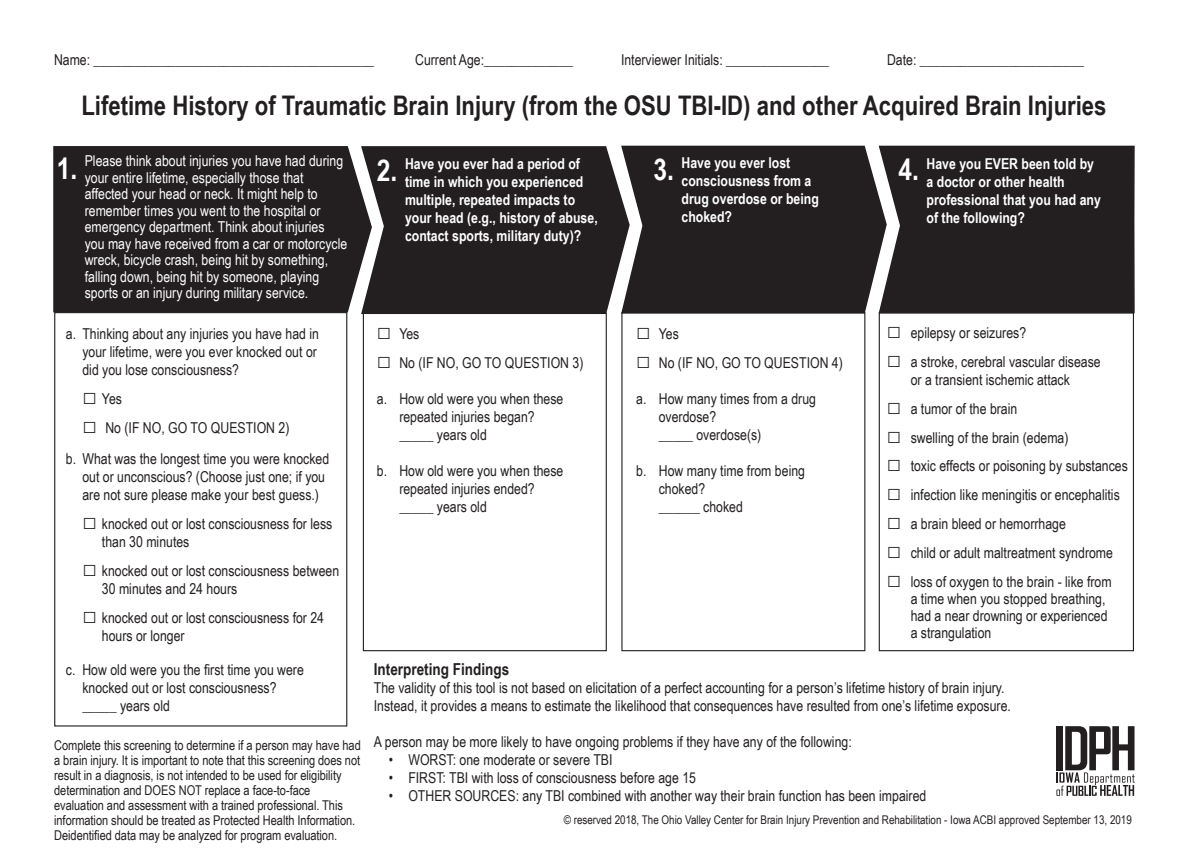
<style>
.page{position:relative;width:1188px;height:864px;background:#fff}
.page>*{position:absolute;margin:0;border:0;box-sizing:border-box;transform-origin:0 0}
.t1{font:700 30px "Arial Narrow";color:#fff}
.t2{font:700 27px "Arial Narrow";color:#231f20}
.t3{font:700 16.5px "Arial Narrow";color:#231f20}
.t4{font:15px/18px "Arial Narrow";color:#231f20}
.t5{font:15px/16.5px "Arial Narrow";color:#fff}
.t6{font:700 15px/18px "Arial Narrow";color:#fff}
.t7{font:13.5px/15px "Arial Narrow";letter-spacing:-.005em;color:#231f20}
.t8{font:12px "Arial Narrow";color:#231f20}
.s1{font-size:24px}
</style>
<div class="page">
<div style="left:888px;top:145px;width:247px;height:169px;background:#231f20"></div>
<div style="left:630px;top:145px;width:258px;height:169px;background:#231f20"></div>
<div style="left:53px;top:146px;width:307px;height:167px;background:#231f20"></div>
<svg style="left:1056px;top:726px;width:79px;height:70px"></svg>
<div style="left:54px;top:312px;width:293px;height:415px;border:1px solid #231f20"></div>
<div style="left:621px;top:312px;width:244px;height:339px;border:1px solid #231f20"></div>
<div style="left:879px;top:312px;width:255px;height:339px;border:1px solid #231f20"></div>
<svg style="left:360px;top:145px;width:270px;height:170px;background:#343132"></svg>
<div style="left:363px;top:313px;width:244px;height:338px;border:1px solid #231f20"></div>
<p class="t4" style="left:54px;top:50px;width:322px">Name: _________________________________________</p>
<p class="t4" style="left:415px;top:50px;width:160px">Current Age:_____________</p>
<p class="t4" style="left:621px;top:50px;width:209px">Interviewer Initials: _______________</p>
<p class="t4" style="left:887px;top:50px;width:198px">Date: ________________________</p>
<p class="t2" style="left:81px;top:85px;width:1027px">Lifetime History of Traumatic Brain Injury (from the OSU TBI-ID) and other Acquired Brain Injuries</p>
<p class="t5" style="left:85px;top:152px;width:264px">Please think about injuries you have had during your entire lifetime, especially those that affected your head or neck. It might help to remember times you went to the hospital or emergency department. Think about injuries you may have received from a car or motorcycle wreck, bicycle crash, being hit by something, falling down, being hit by someone, playing sports or an injury during military service.</p>
<p class="t6" style="left:682px;top:153px;width:139px">Have you ever lost consciousness from a drug overdose or being choked?</p>
<p class="t6" style="left:927px;top:154px;width:176px">Have you EVER been told by a doctor or other health professional that you had any of the following?</p>
<p class="t1" style="left:377px;top:148px;width:22px">2.</p>
<p class="t6" style="left:405px;top:154px;width:194px">Have you ever had a period of time in which you experienced multiple, repeated impacts to your head (e.g., history of abuse, contact sports, military duty)?</p>
<p class="t1" style="left:57px;top:146px;width:22px">1.</p>
<p class="t1" style="left:653px;top:147px;width:22px">3.</p>
<p class="t1" style="left:898px;top:147px;width:22px">4.</p>
<p class="t4" style="left:82px;top:325px;width:238px;text-indent:-16px">a. Thinking about any injuries you have had in your lifetime, were you ever knocked out or did you lose consciousness?</p>
<p class="t4" style="left:82px;top:389px;width:41px"><span class="s1">□</span> Yes</p>
<p class="t4" style="left:82px;top:418px;width:209px"><span class="s1">□</span> No (IF NO, GO TO QUESTION 2)</p>
<p class="t4" style="left:82px;top:450px;width:248px;text-indent:-16px">b. What was the longest time you were knocked out or unconscious? (Choose just one; if you are not sure please make your best guess.)</p>
<p class="t4" style="left:102px;top:514px;width:232px;text-indent:-20px"><span class="s1">□</span> knocked out or lost consciousness for less than 30 minutes</p>
<p class="t4" style="left:102px;top:561px;width:239px;text-indent:-20px"><span class="s1">□</span> knocked out or lost consciousness between<br>30 minutes and 24 hours</p>
<p class="t4" style="left:102px;top:608px;width:224px;text-indent:-20px"><span class="s1">□</span> knocked out or lost consciousness for 24 hours or longer</p>
<p class="t4" style="left:82px;top:660px;width:223px;text-indent:-16px">c. How old were you the first time you were knocked out or lost consciousness?</p>
<p class="t4" style="left:82px;top:696px;width:89px">_____ years old</p>
<p class="t7" style="left:54px;top:737px;width:308px">Complete this screening to determine if a person may have had a brain injury. It is important to note that this screening does not result in a diagnosis, is not intended to be used for eligibility determination and DOES NOT replace a face-to-face evaluation and assessment with a trained professional. This information should be treated as Protected Health Information.<br>Deidentified data may be analyzed for program evaluation.</p>
<p class="t4" style="left:377px;top:324px;width:44px"><span class="s1">□</span> Yes</p>
<p class="t4" style="left:377px;top:353px;width:208px"><span class="s1">□</span> No (IF NO, GO TO QUESTION 3)</p>
<p class="t4" style="left:377px;top:389px;width:188px;text-align:center">a. How old were you when these repeated injuries began?</p>
<p class="t4" style="left:399px;top:425px;width:89px">_____ years old</p>
<p class="t4" style="left:399px;top:461px;width:166px;text-indent:-22px">b. How old were you when these repeated injuries ended? _____ years old</p>
<p class="t4" style="left:636px;top:324px;width:44px"><span class="s1">□</span> Yes</p>
<p class="t4" style="left:636px;top:353px;width:208px"><span class="s1">□</span> No (IF NO, GO TO QUESTION 4)</p>
<p class="t4" style="left:659px;top:389px;width:159px;text-indent:-22px">a. How many times from a drug overdose?<br>_____ overdose(s)</p>
<p class="t4" style="left:659px;top:461px;width:148px;text-indent:-22px">b. How many time from being choked?<br>______ choked</p>
<p class="t4" style="left:887px;top:323px;width:141px"><span class="s1">□</span> epilepsy or seizures?</p>
<p class="t4" style="left:887px;top:352px;width:216px;text-align:center"><span class="s1">□</span> a stroke, cerebral vascular disease or a transient ischemic attack</p>
<p class="t4" style="left:887px;top:399px;width:132px"><span class="s1">□</span> a tumor of the brain</p>
<p class="t4" style="left:887px;top:428px;width:183px"><span class="s1">□</span> swelling of the brain (edema)</p>
<p class="t4" style="left:887px;top:457px;width:243px"><span class="s1">□</span> toxic effects or poisoning by substances</p>
<p class="t4" style="left:887px;top:485px;width:235px"><span class="s1">□</span> infection like meningitis or encephalitis</p>
<p class="t4" style="left:887px;top:514px;width:181px"><span class="s1">□</span> a brain bleed or hemorrhage</p>
<p class="t4" style="left:887px;top:543px;width:228px"><span class="s1">□</span> child or adult maltreatment syndrome</p>
<p class="t4" style="left:911px;top:572px;width:202px;line-height:17.2px;text-indent:-24px"><span class="s1">□</span> loss of oxygen to the brain - like from a time when you stopped breathing, had a near drowning or experienced a strangulation</p>
<p class="t3" style="left:374px;top:656px;width:137px">Interpreting Findings</p>
<p class="t4" style="left:374px;top:678px;width:639px">The validity of this tool is not based on elicitation of a perfect accounting for a person’s lifetime history of brain injury.<br>Instead, it provides a means to estimate the likelihood that consequences have resulted from one’s lifetime exposure.</p>
<p class="t4" style="left:374px;top:732px;width:479px">A person may be more likely to have ongoing problems if they have any of the following:</p>
<p class="t4" style="left:389px;top:750px;width:225px">• WORST: one moderate or severe TBI</p>
<p class="t4" style="left:389px;top:768px;width:309px">• FIRST: TBI with loss of consciousness before age 15</p>
<p class="t4" style="left:389px;top:786px;width:539px">• OTHER SOURCES: any TBI combined with another way their brain function has been impaired</p>
<p class="t8" style="left:564px;top:811px;width:570px">© reserved 2018, The Ohio Valley Center for Brain Injury Prevention and Rehabilitation - Iowa ACBI approved September 13, 2019</p>
</div>
